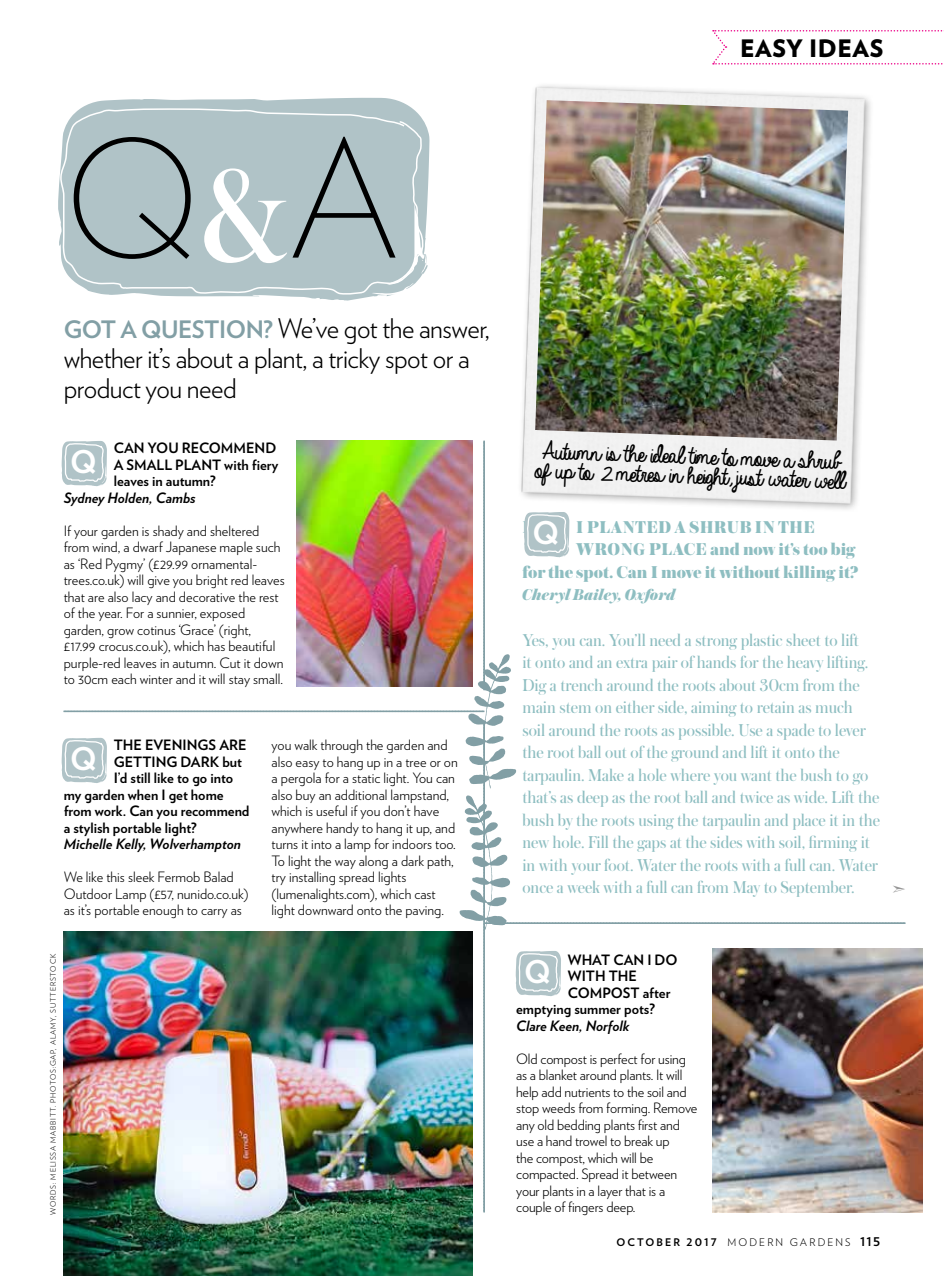
<style>
.page{position:relative;width:944px;height:1276px;background:#fff}
.page>*{position:absolute;margin:0;border:0;box-sizing:border-box;transform-origin:0 0}
.t1{font:200 162.45px "Verlag";color:#000}
.t2{font:700 31.2px "Verlag";color:#fff}
.t3{font:300 27px/30px "Verlag";letter-spacing:-.02em;color:#000}
.t4{font:27px/19.5px "Always In My Heart";color:#000}
.t5{font:900 24px "Verlag";letter-spacing:.02em;color:#000}
.t6{font:18px/22.5px "Austin";color:#8ebec1}
.t7{font:900 18px "Austin";color:#8ebec1}
.t8{font:italic 900 16.5px "Austin";letter-spacing:-.01em;color:#8ebec1}
.t9{font:300 14.25px/16.5px "Verlag";color:#000}
.t10{font:700 14.25px/16.5px "Verlag";color:#000}
.t11{font:italic 700 14.25px "Verlag";color:#000}
.t12{font:300 10.5px "Verlag";letter-spacing:.2em;color:#000}
.t13{font:300 7.5px "Verlag";letter-spacing:.1em;color:#000}
.s1{font-family:"Austin";font-weight:400;font-size:138.15px;color:#fff}
.s2{font-weight:700;font-size:24px;color:#829fa5}
.s3{font-weight:700}
.s4{font-weight:700;font-size:12px}
</style>
<div class="page">
<svg style="left:712px;top:30px;width:232px;height:35px"></svg>
<svg style="left:58px;top:122px;width:371px;height:151px"></svg>
<img style="left:522px;top:85px;width:349px;height:352px">
<img style="left:535px;top:100px;width:313px;height:337px">
<svg style="left:61px;top:97px;width:363px;height:204px;background:#b6c7cb"></svg>
<img style="left:64px;top:1212px;width:408px;height:64px">
<img style="left:905px;top:948px;width:18px;height:264px">
<img style="left:62px;top:437px;width:843px;height:775px">
<h3 class="t5" style="left:740px;top:28px;width:145px">EASY IDEAS</h3>
<h1 class="t1" style="left:64px;top:82px;width:339px">Q<span class="s1">&amp;</span>A</h1>
<h3 class="t3" style="left:64px;top:311px;width:428px"><span class="s2">GOT A QUESTION?</span> We’ve got the answer, whether it’s about a plant, a tricky spot or a product you need</h3>
<p class="t10" style="left:114px;top:439px;width:166px">CAN YOU RECOMMEND<br>A SMALL PLANT with fiery leaves in autumn?</p>
<p class="t11" style="left:64px;top:486px;width:133px">Sydney Holden, Cambs</p>
<p class="t9" style="left:64px;top:521px;width:223px">If your garden is shady and sheltered from wind, a dwarf Japanese maple such as ‘Red Pygmy’ (£29.99 ornamental&shy;trees.co.uk) will give you bright red leaves that are also lacy and decorative the rest of the year. For a sunnier, exposed garden, grow cotinus ‘Grace’ (right, £17.99 crocus.co.uk), which has beautiful purple-red leaves in autumn. Cut it down to 30cm each winter and it will stay small.</p>
<h2 class="t2" style="left:70px;top:437px;width:28px">Q</h2>
<p class="t10" style="left:114px;top:736px;width:134px">THE EVENINGS ARE</p>
<p class="t10" style="left:114px;top:752px;width:130px">GETTING DARK but</p>
<p class="t10" style="left:114px;top:769px;width:121px">I’d still like to go into</p>
<p class="t10" style="left:64px;top:785px;width:161px">my garden when I get home</p>
<p class="t10" style="left:64px;top:802px;width:187px">from work. Can you recommend</p>
<p class="t10" style="left:64px;top:818px;width:135px">a stylish portable light?</p>
<p class="t11" style="left:64px;top:832px;width:179px">Michelle Kelly, Wolverhampton</p>
<p class="t9" style="left:64px;top:868px;width:186px">We like this sleek Fermob Balad<br>Outdoor Lamp (£57, nunido.co.uk) as it’s portable enough to carry as</p>
<h2 class="t2" style="left:70px;top:734px;width:28px">Q</h2>
<p class="t13" style="left:47px;top:1214px;width:263px;rotate:-90deg">WORDS: MELISSA MABBITT. PHOTOS:GAP, ALAMY, SUTTERSTOCK</p>
<p class="t9" style="left:272px;top:736px;width:188px">you walk through the garden and also easy to hang up in a tree or on a pergola for a static light. You can also buy an additional lampstand, which is useful if you don’t have anywhere handy to hang it up, and turns it into a lamp for indoors too.<br>To light the way along a dark path, try installing spread lights (lumenalights.com), which cast light downward onto the paving.</p>
<h3 class="t4" style="left:531px;top:441px;width:312px;rotate:2deg">Autumn is the ideal time to move a shrub of up to 2 metres in height, just water well</h3>
<h2 class="t2" style="left:533px;top:508px;width:28px">Q</h2>
<p class="t7" style="left:523px;top:514px;width:9px">I</p>
<p class="t7" style="left:576px;top:514px;width:240px">I PLANTED A SHRUB IN THE</p>
<p class="t7" style="left:576px;top:536px;width:281px">WRONG PLACE and now it’s too big</p>
<p class="t7" style="left:522px;top:559px;width:337px">for the spot. Can I move it without killing it?</p>
<p class="t8" style="left:522px;top:583px;width:154px">Cheryl Bailey, Oxford</p>
<p class="t6" style="left:522px;top:628px;width:359px">Yes, you can. You’ll need a strong plastic sheet to lift<br>it onto and an extra pair of hands for the heavy lifting.<br>Dig a trench around the roots about 30cm from the main stem on either side, aiming to retain as much soil around the roots as possible. Use a spade to lever the root ball out of the ground and lift it onto the tarpaulin. Make a hole where you want the bush to go that’s as deep as the root ball and twice as wide. Lift the bush by the roots using the tarpaulin and place it in the new hole. Fill the gaps at the sides with soil, firming it in with your foot. Water the roots with a full can. Water once a week with a full can from May to September.</p>
<p class="t10" style="left:568px;top:950px;width:111px">WHAT CAN I DO</p>
<p class="t10" style="left:568px;top:967px;width:71px">WITH THE</p>
<p class="t10" style="left:568px;top:983px;width:104px">COMPOST after</p>
<p class="t10" style="left:516px;top:1000px;width:140px">emptying summer pots?</p>
<p class="t11" style="left:516px;top:1014px;width:115px">Clare Keen, Norfolk</p>
<p class="t9" style="left:516px;top:1049px;width:183px">Old compost is perfect for using as a blanket around plants. It will help add nutrients to the soil and stop weeds from forming. Remove any old bedding plants first and use a hand trowel to break up<br>the compost, which will be compacted. Spread it between your plants in a layer that is a couple of fingers deep.</p>
<h2 class="t2" style="left:524px;top:947px;width:28px">Q</h2>
<p class="t12" style="left:616px;top:1234px;width:265px"><span class="s3">OCTOBER 2017</span> MODERN GARDENS <span class="s4">115</span></p>
</div>
